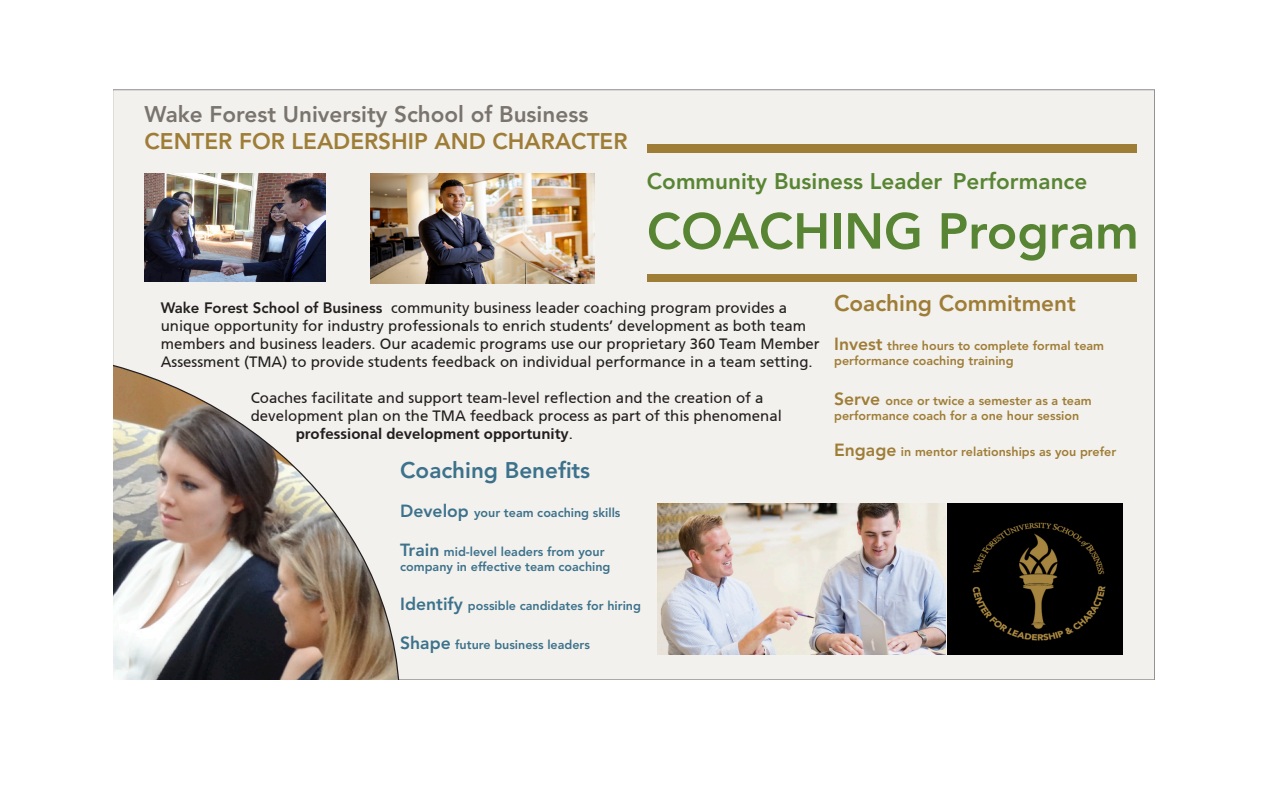
<style>
.page{position:relative;width:1283px;height:788px;background:#fff}
.page>*{position:absolute;margin:0;border:0;box-sizing:border-box;transform-origin:0 0}
.t1{font:800 50px "Avenir LT Std";color:#588533}
.t2{font:800 22.5px "Avenir LT Std";color:#9e7d37}
.t3{font:800 22.5px "Avenir LT Std";color:#7a746e}
.t4{font:800 22.5px "Avenir LT Std";color:#588533}
.t5{font:800 22.5px "Avenir LT Std";color:#3c728c}
.t6{font:15px/18px "Articulate";color:#231f20}
.t7{font:700 15px "Articulate";color:#231f20}
.t8{font:800 12.5px/15px "Avenir LT Std";color:#9e7d37}
.t9{font:800 12.5px/15px "Avenir LT Std";color:#3c728c}
.s1{font-family:"Avenir LT Std";font-weight:800}
.s2{font-weight:400}
.s3{font-size:17.5px}
</style>
<div class="page">
<div style="left:113px;top:90px;width:1041px;height:589px;background:#f3f1ed"></div>
<div style="left:647px;top:144px;width:489px;height:9px;background:#9e7d37"></div>
<div style="left:647px;top:274px;width:489px;height:8px;background:#9e7d37"></div>
<img style="left:947px;top:503px;width:175px;height:151px">
<img style="left:144px;top:173px;width:182px;height:109px">
<img style="left:657px;top:503px;width:288px;height:151px">
<img style="left:370px;top:173px;width:224px;height:110px">
<img style="left:113px;top:348px;width:287px;height:332px">
<p class="t3" style="left:144px;top:100px;width:445px">Wake Forest University School of Business</p>
<p class="t2" style="left:144px;top:127px;width:484px">CENTER FOR LEADERSHIP AND CHARACTER</p>
<p class="t4" style="left:647px;top:167px;width:442px">Community Business Leader Performance</p>
<p class="t1" style="left:647px;top:202px;width:493px">COACHING Program</p>
<p class="t6" style="left:161px;top:299px;width:660px"><span class="s1">Wake Forest School of Business</span> community business leader coaching program provides a unique opportunity for industry professionals to enrich students’ development as both team members and business leaders. Our academic programs use our proprietary 360 Team Member Assessment (TMA) to provide students feedback on individual performance in a team setting.</p>
<p class="t6" style="left:251px;top:389px;width:514px">Coaches facilitate and support team-level reflection and the creation of a</p>
<p class="t6" style="left:251px;top:407px;width:532px">development plan on the TMA feedback process as part of this phenomenal</p>
<p class="t7" style="left:296px;top:425px;width:279px">professional development opportunity<span class="s2">.</span></p>
<p class="t5" style="left:400px;top:456px;width:191px">Coaching Benefits</p>
<p class="t9" style="left:400px;top:505px;width:222px"><span class="s3">Develop</span> your team coaching skills</p>
<p class="t9" style="left:400px;top:544px;width:212px"><span class="s3">Train</span> mid-level leaders from your company in effective team coaching</p>
<p class="t9" style="left:400px;top:598px;width:242px"><span class="s3">Identify</span> possible candidates for hiring</p>
<p class="t9" style="left:400px;top:637px;width:191px"><span class="s3">Shape</span> future business leaders</p>
<p class="t2" style="left:834px;top:290px;width:243px">Coaching Commitment</p>
<p class="t8" style="left:834px;top:338px;width:271px"><span class="s3">Invest</span> three hours to complete formal team performance coaching training</p>
<p class="t8" style="left:834px;top:392px;width:259px"><span class="s3">Serve</span> once or twice a semester as a team</p>
<p class="t8" style="left:834px;top:407px;width:247px">performance coach for a one hour session</p>
<p class="t8" style="left:834px;top:443px;width:283px"><span class="s3">Engage</span> in mentor relationships as you prefer</p>
</div>
